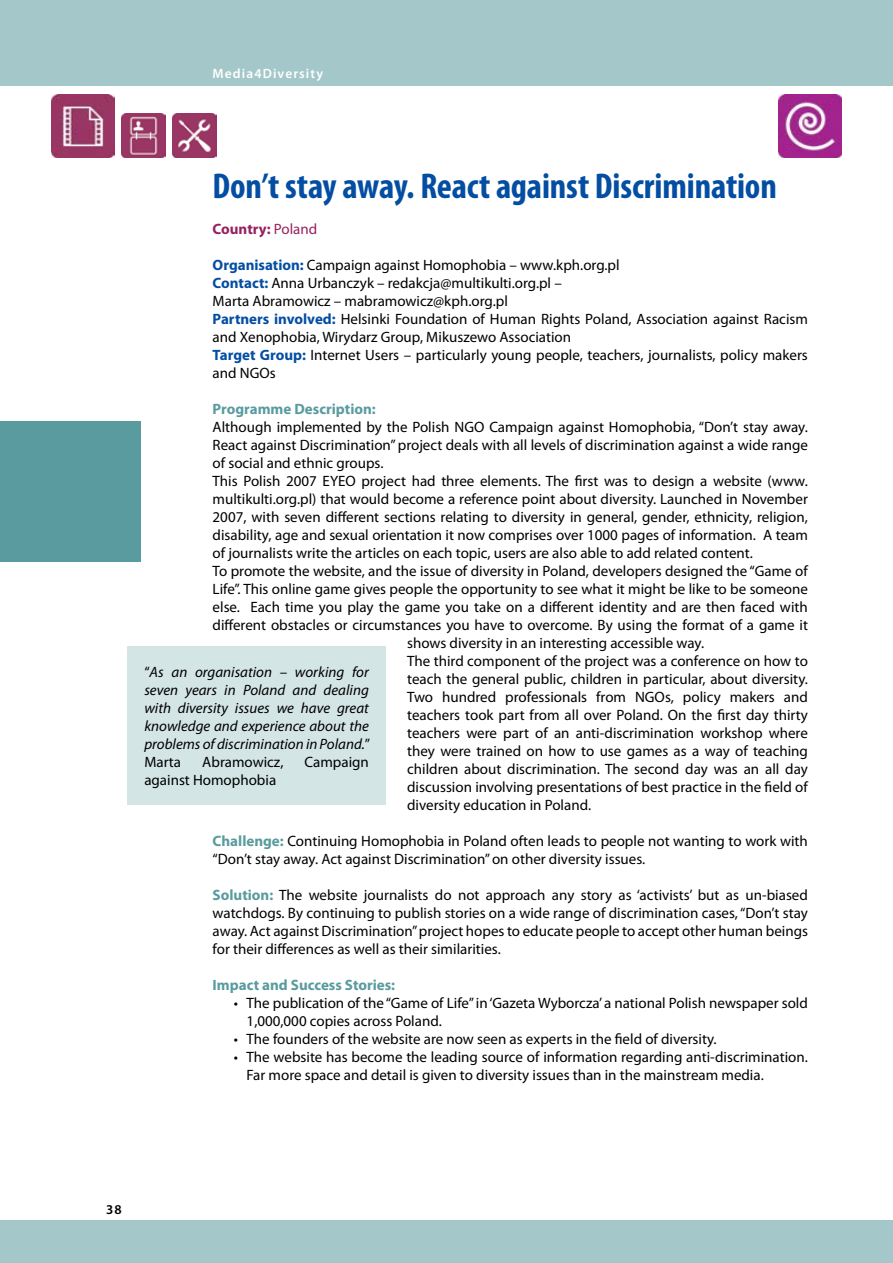
<style>
.page{position:relative;width:893px;height:1263px;background:#fff}
.page>*{position:absolute;margin:0;border:0;box-sizing:border-box;transform-origin:0 0}
.t1{font:700 condensed 36px "Myriad Pro";letter-spacing:-.005em;color:#034ea2}
.t2{font:15px/18px "Myriad Pro";color:#000}
.t3{font:italic 15px/18px "Myriad Pro";color:#000;text-align:justify}
.t4{font:700 15px "Myriad Pro";color:#599b9e}
.t5{font:700 15px "Myriad Pro";color:#96215f}
.t6{font:600 13.5px "Myriad Pro";letter-spacing:.08em;color:#fff}
.t7{font:600 13.5px "Myriad Pro";color:#000}
.s1{font-weight:400}
.s2{font-weight:700;color:#034ea2}
.s3{font-weight:700;color:#599b9e}
.s4{font-style:normal}
</style>
<div class="page">
<div style="left:0;top:1220px;width:893px;height:43px;background:#a4c7c9"></div>
<div style="left:0;top:0;width:893px;height:85px;background:#a4c7c9"></div>
<div style="left:0;top:421px;width:140px;height:140px;background:#599b9e"></div>
<div style="left:127px;top:646px;width:259px;height:158px;background:#d4e5e5"></div>
<img style="left:51px;top:94px;width:63px;height:64px">
<img style="left:779px;top:94px;width:63px;height:63px">
<img style="left:122px;top:113px;width:44px;height:44px">
<img style="left:173px;top:113px;width:44px;height:44px">
<p class="t6" style="left:213px;top:65px;width:112px">Media4Diversity</p>
<h1 class="t1" style="left:213px;top:166px;width:566px">Don’t stay away. React against Discrimination</h1>
<p class="t5" style="left:213px;top:219px;width:106px">Country: <span class="s1">Poland</span></p>
<p class="t2" style="left:213px;top:256px;width:597px"><span class="s2">Organisation:</span> Campaign against Homophobia – www.kph.org.pl<br><span class="s2">Contact:</span> Anna Urbanczyk – redakcja@multikulti.org.pl –<br>Marta Abramowicz – mabramowicz@kph.org.pl<br><span class="s2">Partners involved:</span> Helsinki Foundation of Human Rights Poland, Association against Racism and Xenophobia, Wirydarz Group, Mikuszewo Association<br><span class="s2">Target Group:</span> Internet Users – particularly young people, teachers, journalists, policy makers and NGOs</p>
<p class="t4" style="left:213px;top:399px;width:165px">Programme Description:</p>
<p class="t2" style="left:213px;top:418px;width:597px">Although implemented by the Polish NGO Campaign against Homophobia, “Don’t stay away.</p>
<p class="t2" style="left:213px;top:436px;width:597px">React against Discrimination” project deals with all levels of discrimination against a wide range</p>
<p class="t2" style="left:213px;top:454px;width:172px">of social and ethnic groups.</p>
<p class="t2" style="left:213px;top:472px;width:597px">This Polish 2007 EYEO project had three elements. The first was to design a website (www.</p>
<p class="t2" style="left:213px;top:490px;width:597px">multikulti.org.pl) that would become a reference point about diversity. Launched in November</p>
<p class="t2" style="left:213px;top:508px;width:597px">2007, with seven different sections relating to diversity in general, gender, ethnicity, religion,</p>
<p class="t2" style="left:213px;top:526px;width:597px">disability, age and sexual orientation it now comprises over 1000 pages of information. A team</p>
<p class="t2" style="left:213px;top:544px;width:542px">of journalists write the articles on each topic, users are also able to add related content.</p>
<p class="t2" style="left:213px;top:562px;width:597px">To promote the website, and the issue of diversity in Poland, developers designed the “Game of</p>
<p class="t2" style="left:213px;top:580px;width:597px">Life”. This online game gives people the opportunity to see what it might be like to be someone</p>
<p class="t2" style="left:213px;top:598px;width:597px">else. Each time you play the game you take on a different identity and are then faced with</p>
<p class="t2" style="left:213px;top:616px;width:597px">different obstacles or circumstances you have to overcome. By using the format of a game it</p>
<p class="t2" style="left:407px;top:634px;width:299px">shows diversity in an interesting accessible way.</p>
<p class="t2" style="left:407px;top:652px;width:402px">The third component of the project was a conference on how to</p>
<p class="t2" style="left:407px;top:670px;width:402px">teach the general public, children in particular, about diversity.</p>
<p class="t2" style="left:407px;top:688px;width:402px">Two hundred professionals from NGOs, policy makers and</p>
<p class="t2" style="left:407px;top:706px;width:402px">teachers took part from all over Poland. On the first day thirty</p>
<p class="t2" style="left:407px;top:724px;width:402px">teachers were part of an anti-discrimination workshop where</p>
<p class="t2" style="left:407px;top:742px;width:402px">they were trained on how to use games as a way of teaching</p>
<p class="t2" style="left:407px;top:760px;width:402px">children about discrimination. The second day was an all day</p>
<p class="t2" style="left:407px;top:778px;width:402px">discussion involving presentations of best practice in the field of</p>
<p class="t2" style="left:407px;top:796px;width:185px">diversity education in Poland.</p>
<p class="t2" style="left:213px;top:832px;width:597px"><span class="s3">Challenge:</span> Continuing Homophobia in Poland often leads to people not wanting to work with “Don’t stay away. Act against Discrimination” on other diversity issues.</p>
<p class="t2" style="left:213px;top:886px;width:597px;text-align:justify"><span class="s3">Solution:</span> The website journalists do not approach any story as ‘activists’ but as un-biased watchdogs. By continuing to publish stories on a wide range of discrimination cases, “Don’t stay away. Act against Discrimination” project hopes to educate people to accept other human beings for their differences as well as their similarities.</p>
<p class="t4" style="left:213px;top:975px;width:184px">Impact and Success Stories:</p>
<p class="t2" style="left:247px;top:994px;width:563px;text-indent:-13px">• The publication of the “Game of Life” in ‘Gazeta Wyborcza’ a national Polish newspaper sold<br>1,000,000 copies across Poland.</p>
<p class="t2" style="left:234px;top:1030px;width:484px">• The founders of the website are now seen as experts in the field of diversity.</p>
<p class="t2" style="left:247px;top:1048px;width:563px;text-indent:-13px">• The website has become the leading source of information regarding anti-discrimination.<br>Far more space and detail is given to diversity issues than in the mainstream media.</p>
<p class="t3" style="left:144px;top:663px;width:227px"><span class="s4">“</span>As an organisation – working for seven years in Poland and dealing with diversity issues we have great knowledge and experience about the problems of discrimination in Poland.<span class="s4">” Marta</span></p>
<p class="t2" style="left:202px;top:753px;width:83px">Abramowicz,</p>
<p class="t2" style="left:305px;top:753px;width:66px">Campaign</p>
<p class="t2" style="left:144px;top:771px;width:133px">against Homophobia</p>
<p class="t7" style="left:106px;top:1200px;width:17px">38</p>
</div>
